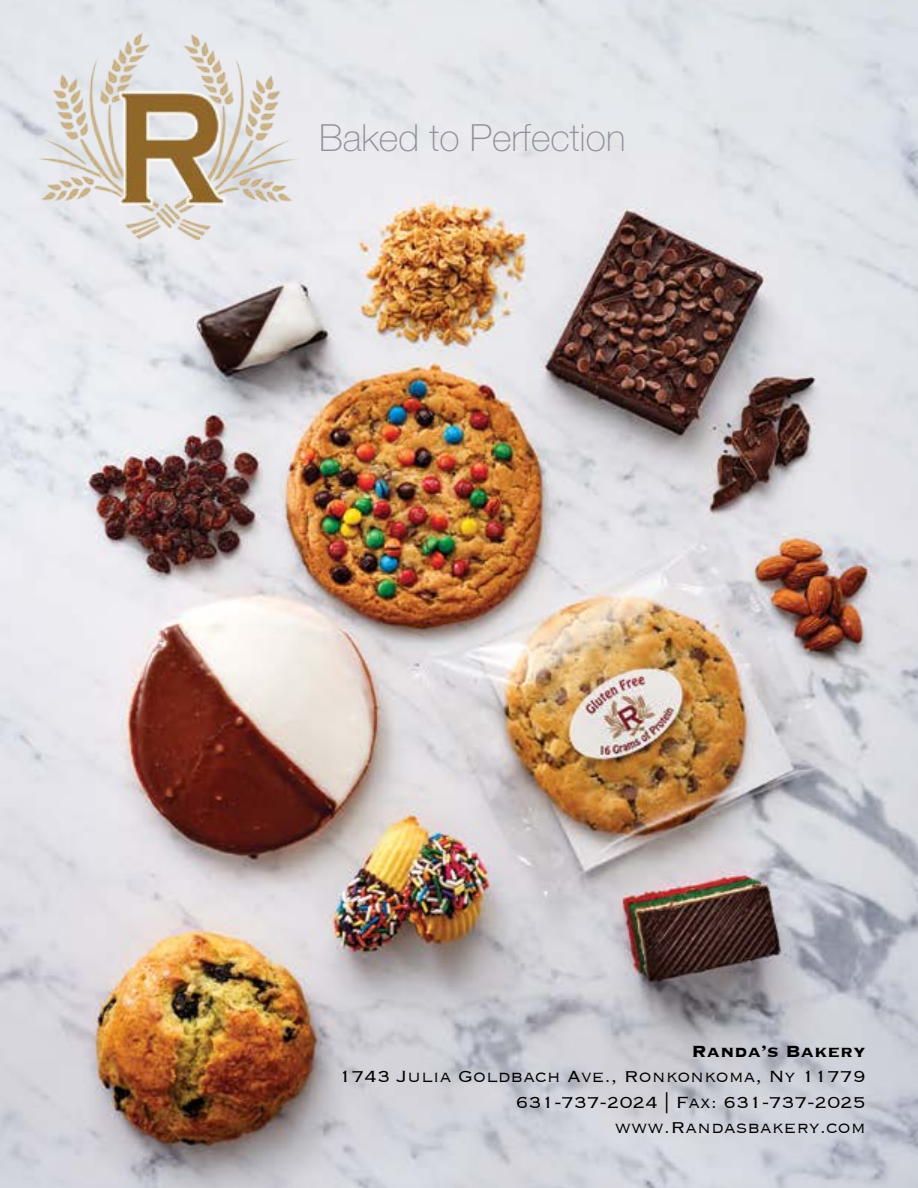
<style>
.page{position:relative;width:918px;height:1188px;background:#fff}
.page>*{position:absolute;margin:0;border:0;box-sizing:border-box;transform-origin:0 0}
.t1{font:100 37.5px "Helvetica Neue LT Std";color:#93909c}
.t2{font:300 21px/25.2px "Copperplate";color:#000;text-align:right}
.t3{font:700 21px "Copperplate";color:#000}
</style>
<div class="page">
<img style="left:0;top:0;width:918px;height:1188px">
<img style="left:36px;top:32px;width:262px;height:207px">
<h1 class="t1" style="left:319px;top:117px;width:308px">Baked to Perfection</h1>
<p class="t3" style="left:691px;top:1038px;width:176px">Randa’s Bakery</p>
<p class="t2" style="left:339px;top:1063px;width:528px">1743 Julia Goldbach Ave., Ronkonkoma, Ny 11779<br>631-737-2024 | Fax: 631-737-2025 www.Randasbakery.com</p>
</div>
